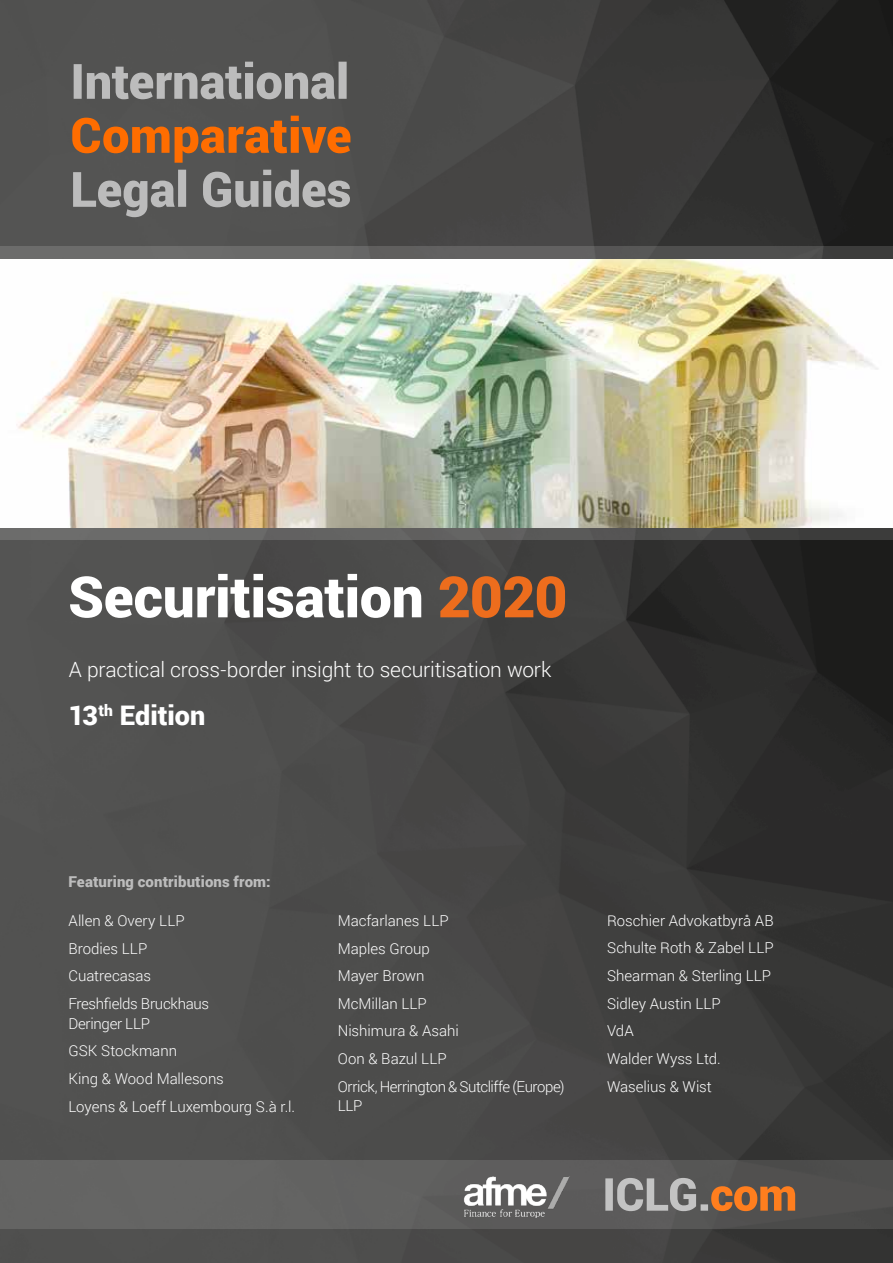
<style>
.page{position:relative;width:893px;height:1263px;background:#fff}
.page>*{position:absolute;margin:0;border:0;box-sizing:border-box;transform-origin:0 0}
.t1{font:900 57px "Roboto";letter-spacing:-.005em;color:#fff}
.t2{font:900 27px "Roboto";color:#fff}
.t3{font:300 21px "Roboto";letter-spacing:-.01em;color:#fff}
.t4{font:300 15px/27.6px "Roboto";letter-spacing:-.005em;color:#fff}
.t5{font:900 15px "Roboto";letter-spacing:.01em;color:#bcbcbc}
.s1{color:#ed6d1d}
</style>
<div class="page">
<img style="left:0;top:0;width:893px;height:1263px">
<svg style="left:73px;top:170px;width:277px;height:47px;background:#7a7a79"></svg>
<svg style="left:72px;top:116px;width:278px;height:47px;background:#905c34"></svg>
<svg style="left:74px;top:62px;width:273px;height:37px;background:#848483"></svg>
<svg style="left:0;top:247px;width:893px;height:293px;background:#60605e"></svg>
<img style="left:0;top:259px;width:893px;height:268px">
<svg style="left:0;top:1160px;width:893px;height:68px;background:#63615f"></svg>
<img style="left:462px;top:1176px;width:109px;height:41px">
<h1 class="t1" style="left:68px;top:557px;width:501px">Securitisation <span class="s1">2020</span></h1>
<h3 class="t3" style="left:69px;top:655px;width:484px">A practical cross-border insight to securitisation work</h3>
<h2 class="t2" style="left:69px;top:697px;width:138px">13<sup>th</sup> Edition</h2>
<p class="t5" style="left:68px;top:871px;width:204px">Featuring contributions from:</p>
<p class="t4" style="left:68px;top:906px;width:142px">Allen &amp; Overy LLP<br>Brodies LLP<br>Cuatrecasas<br>Freshfields Bruckhaus</p>
<p class="t4" style="left:68px;top:1009px;width:228px">Deringer LLP<br>GSK Stockmann<br>King &amp; Wood Mallesons<br>Loyens &amp; Loeff Luxembourg S.à r.l.</p>
<p class="t4" style="left:338px;top:906px;width:228px">Macfarlanes LLP<br>Maples Group<br>Mayer Brown<br>McMillan LLP<br>Nishimura &amp; Asahi<br>Oon &amp; Bazul LLP<br>Orrick, Herrington &amp; Sutcliffe (Europe)</p>
<p class="t4" style="left:338px;top:1091px;width:26px">LLP</p>
<p class="t4" style="left:607px;top:906px;width:168px">Roschier Advokatbyrå AB<br>Schulte Roth &amp; Zabel LLP<br>Shearman &amp; Sterling LLP<br>Sidley Austin LLP<br>VdA<br>Walder Wyss Ltd.<br>Waselius &amp; Wist</p>
</div>
